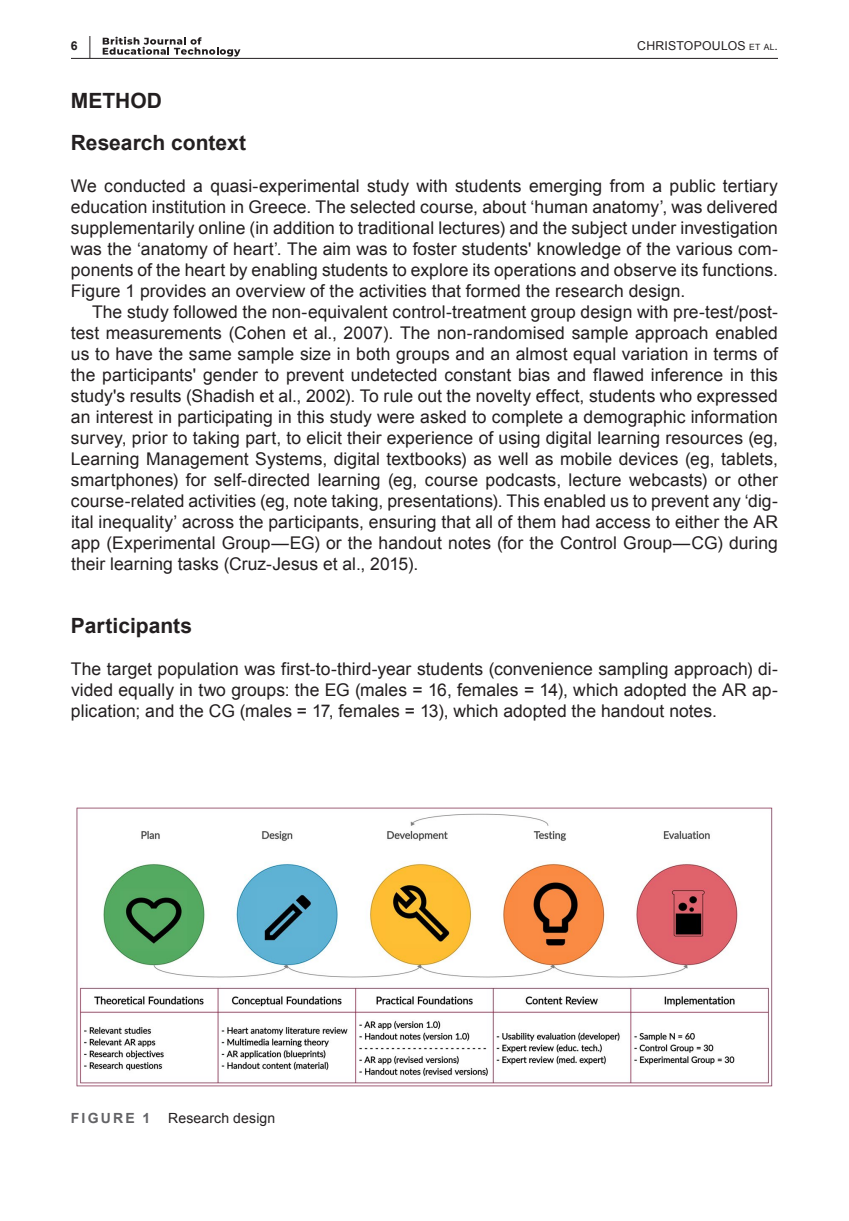
<style>
.page{position:relative;width:849px;height:1221px;background:#fff}
.page>*{position:absolute;margin:0;border:0;box-sizing:border-box;transform-origin:0 0}
.t1{font:700 21px/42px "Arial";color:#231f20}
.t2{font:17.5px/21px "Arial";letter-spacing:.005em;color:#231f20;text-align:justify}
.t3{font:14px "Arial";letter-spacing:.01em;color:#231f20}
.t4{font:700 14px "Arial";letter-spacing:.155em;color:#636366}
.t5{font:12.25px "Arial";letter-spacing:.02em;color:#231f20}
.t6{font:700 12.25px "Arial";color:#231f20}
.s1{font-size:23.62px}
.s2{font-size:8.58px}
</style>
<div class="page">
<hr style="left:71px;top:58px;width:706px;height:1px;background:#231f20">
<svg style="left:103px;top:37px;width:137px;height:20px"></svg>
<img style="left:76px;top:807px;width:696px;height:279px">
<p class="t6" style="left:71px;top:38px;width:22px">6 <span class="s1">|</span></p>
<p class="t5" style="left:637px;top:38px;width:142px">CHRISTOPOULOS <span class="s2">et al</span>.</p>
<p class="t1" style="left:71px;top:80px;width:176px">METHOD<br>Research context</p>
<p class="t2" style="left:71px;top:175px;width:708px">We conducted a quasi-experimental study with students emerging from a public tertiary education institution in Greece. The selected course, about ‘human anatomy’, was delivered supplementarily online (in addition to traditional lectures) and the subject under investigation was the ‘anatomy of heart’. The aim was to foster students' knowledge of the various com&shy;ponents of the heart by enabling students to explore its operations and observe its functions.<br>Figure 1 provides an overview of the activities that formed the research design.</p>
<p class="t2" style="left:71px;top:301px;width:708px;text-indent:21px">The study followed the non-equivalent control-treatment group design with pre-test/post&shy;test measurements (Cohen et al., 2007). The non-randomised sample approach enabled us to have the same sample size in both groups and an almost equal variation in terms of the participants' gender to prevent undetected constant bias and flawed inference in this study's results (Shadish et al., 2002). To rule out the novelty effect, students who expressed an interest in participating in this study were asked to complete a demographic information survey, prior to taking part, to elicit their experience of using digital learning resources (eg, Learning Management Systems, digital textbooks) as well as mobile devices (eg, tablets, smartphones) for self-directed learning (eg, course podcasts, lecture webcasts) or other course-related activities (eg, note taking, presentations). This enabled us to prevent any ‘dig&shy;ital inequality’ across the participants, ensuring that all of them had access to either the AR app (Experimental Group—EG) or the handout notes (for the Control Group—CG) during their learning tasks (Cruz-Jesus et al., 2015).</p>
<p class="t1" style="left:71px;top:605px;width:123px">Participants</p>
<p class="t2" style="left:71px;top:658px;width:708px">The target population was first-to-third-year students (convenience sampling approach) di&shy;vided equally in two groups: the EG (males = 16, females = 14), which adopted the AR ap&shy;plication; and the CG (males = 17, females = 13), which adopted the handout notes.</p>
<p class="t4" style="left:71px;top:1109px;width:81px">FIGURE 1</p>
<p class="t3" style="left:168px;top:1109px;width:109px">Research design</p>
</div>
